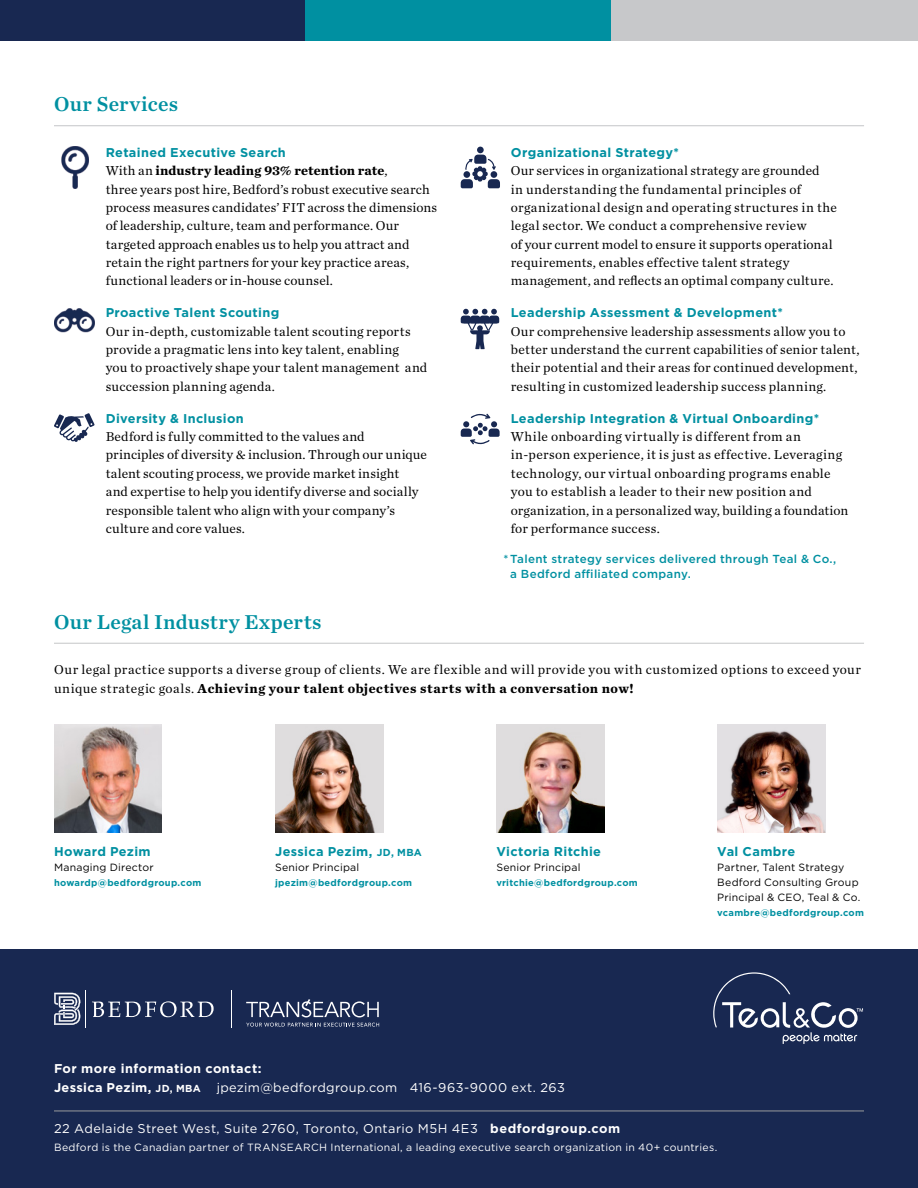
<style>
.page{position:relative;width:918px;height:1188px;background:#fff}
.page>*{position:absolute;margin:0;border:0;box-sizing:border-box;transform-origin:0 0}
.t1{font:21px "Chronicle Text G1 Semi";letter-spacing:.02em;color:#0090a1}
.t2{font:13.5px/18.3px "Chronicle Text G1";letter-spacing:.015em;color:#000}
.t3{font:13.5px/18.3px "Chronicle Text G1";letter-spacing:.04em;color:#000}
.t4{font:700 12.75px "Gotham";letter-spacing:.03em;color:#0090a1}
.t5{font:12.75px/19.5px "Gotham";letter-spacing:.025em;color:#fff}
.t6{font:500 11.7px/15px "Gotham";letter-spacing:.03em;color:#0090a1}
.t7{font:10.5px/15px "Gotham";letter-spacing:.02em;color:#000}
.t8{font:10.5px "Gotham";letter-spacing:.03em;color:#fff}
.t9{font:700 9.3px "Gotham";letter-spacing:.03em;color:#0090a1}
.s1{font-weight:700}
.s2{font-size:10.2px}
.s3{font-weight:700;font-size:10.2px}
</style>
<div class="page">
<img style="left:61px;top:147px;width:28px;height:42px">
<img style="left:54px;top:308px;width:41px;height:25px">
<div style="left:0;top:0;width:306px;height:40px;background:#182851"></div>
<div style="left:306px;top:0;width:306px;height:40px;background:#0090a1"></div>
<div style="left:612px;top:0;width:306px;height:40px;background:#c7c8ca"></div>
<hr style="left:54px;top:125px;width:810px;height:1px;background:#c7c8ca">
<svg style="left:54px;top:413px;width:41px;height:29px"></svg>
<hr style="left:54px;top:643px;width:810px;height:1px;background:#c7c8ca">
<img style="left:54px;top:724px;width:108px;height:108px">
<img style="left:275px;top:724px;width:108px;height:108px">
<img style="left:496px;top:724px;width:108px;height:108px">
<img style="left:717px;top:724px;width:108px;height:108px">
<div style="left:0;top:950px;width:918px;height:238px;background:#182851"></div>
<svg style="left:54px;top:993px;width:27px;height:32px"></svg>
<svg style="left:92px;top:1001px;width:122px;height:16px"></svg>
<hr style="left:85px;top:990px;width:1px;height:38px;background:#fff">
<svg style="left:246px;top:1023px;width:133px;height:4px"></svg>
<svg style="left:246px;top:999px;width:133px;height:18px"></svg>
<hr style="left:231px;top:990px;width:1px;height:38px;background:#fff">
<hr style="left:54px;top:1110px;width:810px;height:1px;background:#939598">
<svg style="left:713px;top:972px;width:150px;height:72px"></svg>
<div style="left:477px;top:147px;width:7px;height:6px;background:#182851;border-radius:50%"></div>
<svg style="left:461px;top:155px;width:39px;height:33px"></svg>
<svg style="left:461px;top:309px;width:38px;height:40px"></svg>
<svg style="left:461px;top:413px;width:39px;height:32px"></svg>
<h1 class="t1" style="left:54px;top:91px;width:126px">Our Services</h1>
<p class="t4" style="left:106px;top:144px;width:182px">Retained Executive Search</p>
<p class="t2" style="left:106px;top:161px;width:333px">With an <span class="s1">industry leading 93% retention rate</span>,<br>three years post hire, Bedford’s robust executive search process measures candidates’ FIT across the dimensions of leadership, culture, team and performance. Our targeted approach enables us to help you attract and retain the right partners for your key practice areas, functional leaders or in-house counsel.</p>
<p class="t4" style="left:106px;top:304px;width:175px">Proactive Talent Scouting</p>
<p class="t2" style="left:106px;top:322px;width:323px">Our in-depth, customizable talent scouting reports provide a pragmatic lens into key talent, enabling<br>you to proactively shape your talent management and succession planning agenda.</p>
<p class="t4" style="left:106px;top:410px;width:140px">Diversity &amp; Inclusion</p>
<p class="t2" style="left:106px;top:427px;width:323px">Bedford is fully committed to the values and<br>principles of diversity &amp; inclusion. Through our unique talent scouting process, we provide market insight<br>and expertise to help you identify diverse and socially responsible talent who align with your company’s culture and core values.</p>
<h1 class="t1" style="left:54px;top:609px;width:269px">Our Legal Industry Experts</h1>
<p class="t4" style="left:511px;top:144px;width:170px">Organizational Strategy*</p>
<p class="t2" style="left:511px;top:161px;width:328px">Our services in organizational strategy are grounded<br>in understanding the fundamental principles of organizational design and operating structures in the legal sector. We conduct a comprehensive review<br>of your current model to ensure it supports operational requirements, enables effective talent strategy management, and reflects an optimal company culture.</p>
<p class="t4" style="left:511px;top:304px;width:274px">Leadership Assessment &amp; Development*</p>
<p class="t2" style="left:511px;top:322px;width:350px">Our comprehensive leadership assessments allow you to better understand the current capabilities of senior talent, their potential and their areas for continued development, resulting in customized leadership success planning.</p>
<p class="t4" style="left:511px;top:410px;width:310px">Leadership Integration &amp; Virtual Onboarding*</p>
<p class="t2" style="left:511px;top:427px;width:339px">While onboarding virtually is different from an in-person experience, it is just as effective. Leveraging technology, our virtual onboarding programs enable you to establish a leader to their new position and organization, in a personalized way, building a foundation for performance success.</p>
<p class="t6" style="left:510px;top:551px;width:328px;text-indent:-7px">*Talent strategy services delivered through Teal &amp; Co., a Bedford affiliated company.</p>
<p class="t3" style="left:54px;top:660px;width:809px">Our legal practice supports a diverse group of clients. We are flexible and will provide you with customized options to exceed your unique strategic goals. <span class="s1">Achieving your talent objectives starts with a conversation now!</span></p>
<p class="t4" style="left:54px;top:843px;width:98px">Howard Pezim</p>
<p class="t7" style="left:54px;top:860px;width:101px">Managing Director</p>
<p class="t9" style="left:54px;top:877px;width:149px">howardp@bedfordgroup.com</p>
<p class="t4" style="left:275px;top:843px;width:148px">Jessica Pezim, <span class="s2">JD, MBA</span></p>
<p class="t7" style="left:275px;top:860px;width:86px">Senior Principal</p>
<p class="t9" style="left:275px;top:877px;width:138px">jpezim@bedfordgroup.com</p>
<p class="t4" style="left:496px;top:843px;width:106px">Victoria Ritchie</p>
<p class="t7" style="left:496px;top:860px;width:86px">Senior Principal</p>
<p class="t9" style="left:496px;top:877px;width:143px">vritchie@bedfordgroup.com</p>
<p class="t4" style="left:717px;top:843px;width:80px">Val Cambre</p>
<p class="t7" style="left:717px;top:860px;width:145px">Partner, Talent Strategy<br>Bedford Consulting Group<br>Principal &amp; CEO, Teal &amp; Co.</p>
<p class="t9" style="left:717px;top:907px;width:148px">vcambre@bedfordgroup.com</p>
<p class="t5" style="left:54px;top:1058px;width:512px"><span class="s1">For more information contact:<br>Jessica Pezim,</span> <span class="s3">JD, MBA</span> jpezim@bedfordgroup.com 416-963-9000 ext. 263</p>
<p class="t5" style="left:54px;top:1119px;width:568px">22 Adelaide Street West, Suite 2760, Toronto, Ontario M5H 4E3 <span class="s1">bedfordgroup.com</span></p>
<p class="t8" style="left:54px;top:1141px;width:665px">Bedford is the Canadian partner of TRANSEARCH International, a leading executive search organization in 40+ countries.</p>
</div>
